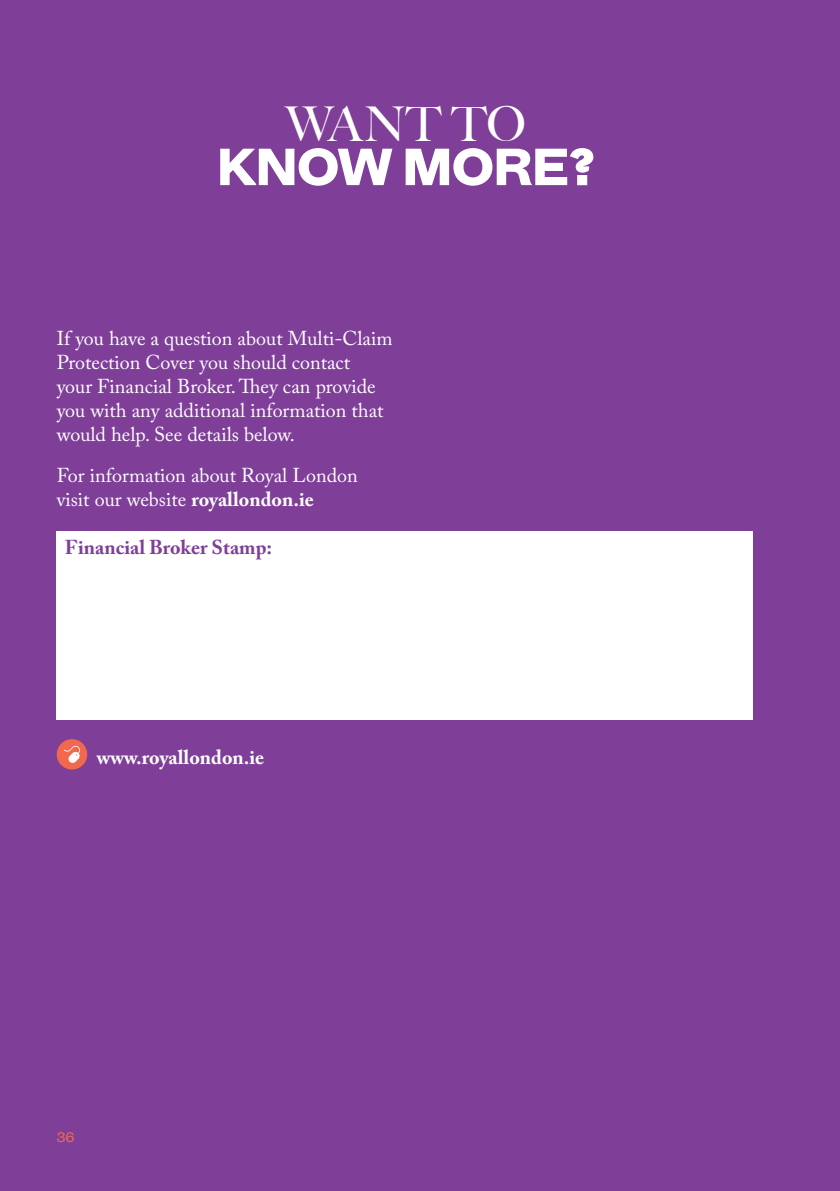
<style>
.page{position:relative;width:840px;height:1191px;background:#fff}
.page>*{position:absolute;margin:0;border:0;box-sizing:border-box;transform-origin:0 0}
.t1{font:900 52px "Grot";letter-spacing:-.005em;color:#fff}
.t2{font:500 48px "Big Caslon";letter-spacing:.005em;color:#fff}
.t3{font:20px/24px "Adobe Caslon Pro";color:#fff}
.t4{font:700 20px "Adobe Caslon Pro";color:#7f3f98}
.t5{font:700 20px "Adobe Caslon Pro";color:#fff}
.t6{font:14px "Grot";color:#f2684e}
.s1{font-weight:700}
</style>
<div class="page">
<div style="left:0;top:0;width:839px;height:1191px;background:#7f3f98"></div>
<div style="left:57px;top:531px;width:695px;height:189px;background:#fff"></div>
<div style="left:57px;top:739px;width:30px;height:30px;background:#f2684e;border-radius:50%"></div>
<svg style="left:64px;top:745px;width:16px;height:18px"></svg>
<h2 class="t2" style="left:286px;top:85px;width:241px">WANT TO</h2>
<h1 class="t1" style="left:217px;top:130px;width:379px">KNOW MORE?</h1>
<p class="t3" style="left:57px;top:326px;width:337px">If you have a question about Multi‑Claim Protection Cover you should contact<br>your Financial Broker. They can provide you with any additional information that would help. See details below.</p>
<p class="t3" style="left:57px;top:463px;width:302px">For information about Royal London visit our website <span class="s1">royallondon.ie</span></p>
<p class="t4" style="left:65px;top:535px;width:209px">Financial Broker Stamp:</p>
<p class="t5" style="left:97px;top:745px;width:169px">www.royallondon.ie</p>
<p class="t6" style="left:57px;top:1128px;width:19px">36</p>
</div>
